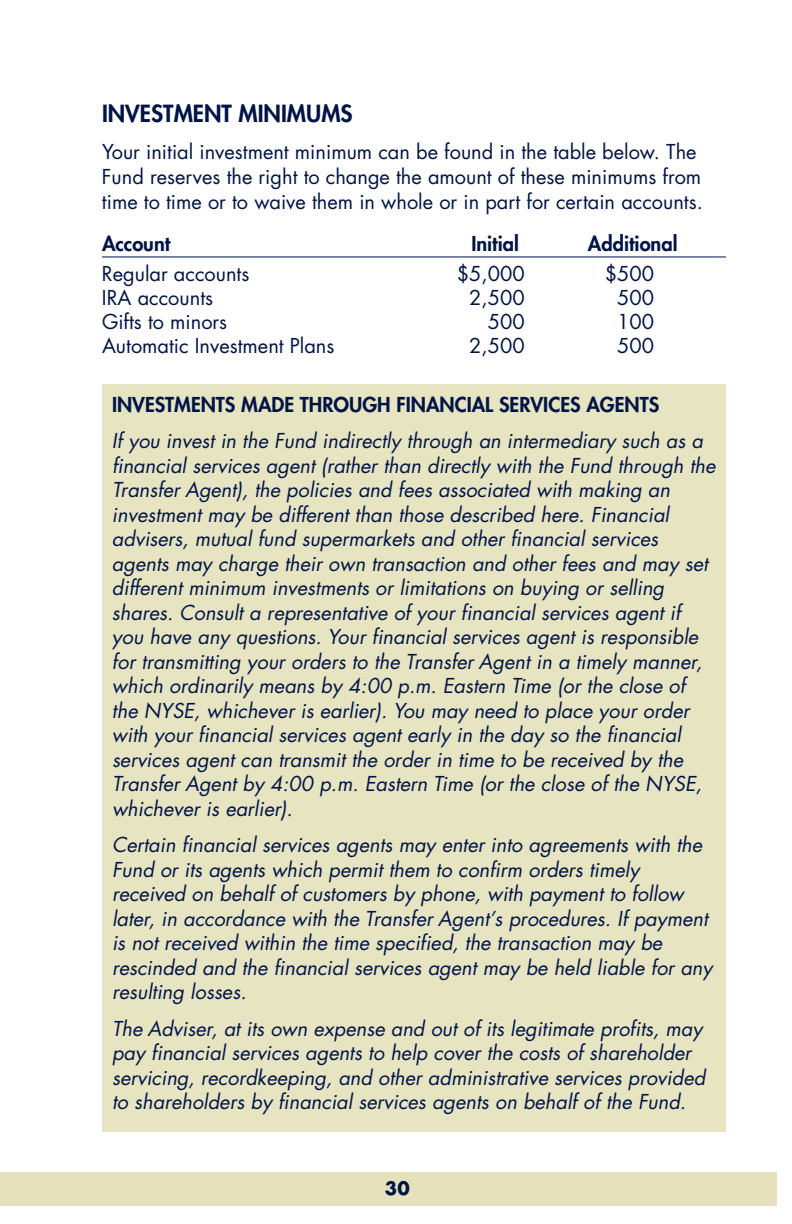
<style>
.page{position:relative;width:792px;height:1224px;background:#fff}
.page>*{position:absolute;margin:0;border:0;box-sizing:border-box;transform-origin:0 0}
.t1{font:800 23px "Futura";color:#001447}
.t2{font:italic 20px/24.6px "Futura";color:#001447}
.t3{font:20px/25px "Futura";color:#001447}
.t4{font:800 20px "Futura";color:#001447}
.t5{font:700 18px "Futura";color:#001447}
</style>
<div class="page">
<hr style="left:102px;top:256px;width:624px;height:1px;background:#001447">
<div style="left:0;top:1172px;width:18px;height:33px;background:#e5e1bc"></div>
<div style="left:18px;top:1172px;width:759px;height:33px;background:#e5e1bc"></div>
<div style="left:102px;top:385px;width:624px;height:747px;background:#e7e4c2"></div>
<p class="t1" style="left:102px;top:102px;width:252px">INVESTMENT MINIMUMS</p>
<p class="t3" style="left:102px;top:140px;width:602px">Your initial investment minimum can be found in the table below. The<br>Fund reserves the right to change the amount of these minimums from time to time or to waive them in whole or in part for certain accounts.</p>
<p class="t4" style="left:102px;top:234px;width:70px">Account</p>
<p class="t4" style="left:471px;top:234px;width:49px">Initial</p>
<p class="t4" style="left:588px;top:234px;width:91px">Additional</p>
<p class="t3" style="left:102px;top:262px;width:149px">Regular accounts</p>
<p class="t3" style="left:457px;top:262px;width:69px">$5,000</p>
<p class="t3" style="left:605px;top:262px;width:51px">$500</p>
<p class="t3" style="left:102px;top:286px;width:113px">IRA accounts</p>
<p class="t3" style="left:469px;top:286px;width:57px">2,500</p>
<p class="t3" style="left:617px;top:286px;width:38px">500</p>
<p class="t3" style="left:102px;top:310px;width:127px">Gifts to minors</p>
<p class="t3" style="left:488px;top:310px;width:38px">500</p>
<p class="t3" style="left:617px;top:310px;width:38px">100</p>
<p class="t3" style="left:102px;top:334px;width:234px">Automatic Investment Plans</p>
<p class="t3" style="left:469px;top:334px;width:57px">2,500</p>
<p class="t3" style="left:617px;top:334px;width:38px">500</p>
<p class="t4" style="left:112px;top:395px;width:549px">INVESTMENTS MADE THROUGH FINANCIAL SERVICES AGENTS</p>
<p class="t2" style="left:112px;top:430px;width:605px">If you invest in the Fund indirectly through an intermediary such as a financial services agent (rather than directly with the Fund through the Transfer Agent), the policies and fees associated with making an investment may be different than those described here. Financial advisers, mutual fund supermarkets and other financial services agents may charge their own transaction and other fees and may set different minimum investments or limitations on buying or selling shares. Consult a representative of your financial services agent if you have any questions. Your financial services agent is responsible for transmitting your orders to the Transfer Agent in a timely manner, which ordinarily means by 4:00 p.m. Eastern Time (or the close of the NYSE, whichever is earlier). You may need to place your order with your financial services agent early in the day so the financial services agent can transmit the order in time to be received by the Transfer Agent by 4:00 p.m. Eastern Time (or the close of the NYSE, whichever is earlier).</p>
<p class="t2" style="left:112px;top:834px;width:602px">Certain financial services agents may enter into agreements with the Fund or its agents which permit them to confirm orders timely received on behalf of customers by phone, with payment to follow later, in accordance with the Transfer Agent’s procedures. If payment is not received within the time specified, the transaction may be rescinded and the financial services agent may be held liable for any resulting losses.</p>
<p class="t2" style="left:112px;top:1018px;width:595px">The Adviser, at its own expense and out of its legitimate profits, may pay financial services agents to help cover the costs of shareholder servicing, recordkeeping, and other administrative services provided to shareholders by financial services agents on behalf of the Fund.</p>
<p class="t5" style="left:385px;top:1180px;width:26px">30</p>
</div>
